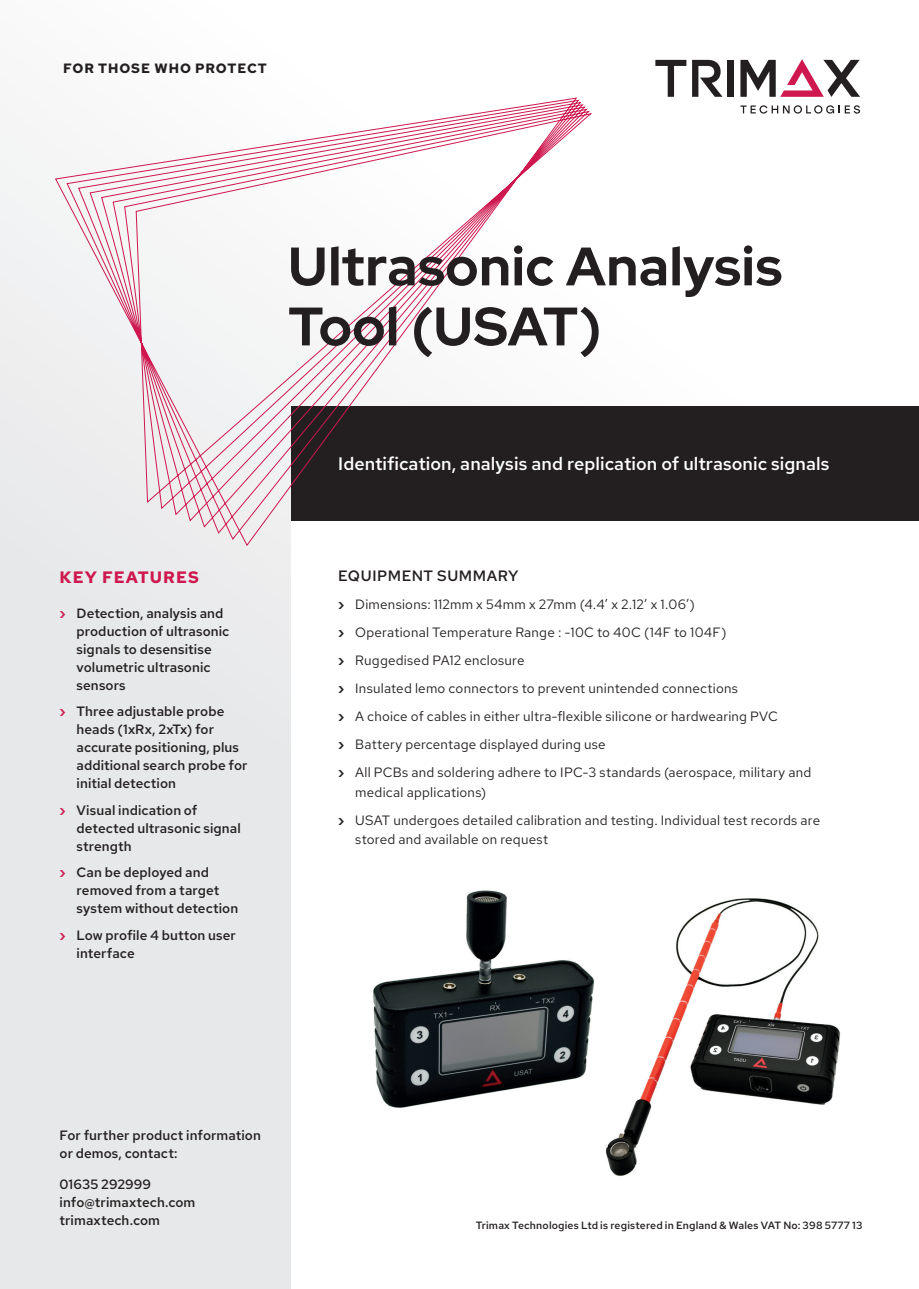
<style>
.page{position:relative;width:919px;height:1289px;background:#fff}
.page>*{position:absolute;margin:0;border:0;box-sizing:border-box;transform-origin:0 0}
.t1{font:300 54px/60px "Red Hat Display";letter-spacing:.01em;color:#231f20}
.t2{font:500 18px "Red Hat Text";letter-spacing:.005em;color:#fff}
.t3{font:700 16.5px "Red Hat Text";letter-spacing:.065em;color:#ce184f}
.t4{font:500 15px "Red Hat Text";letter-spacing:.04em;color:#231f20}
.t5{font:13.5px/28px "Red Hat Text";letter-spacing:.015em;color:#231f20}
.t6{font:500 13.5px/18px "Red Hat Text";letter-spacing:.005em;color:#231f20}
.t7{font:700 13.5px "Red Hat Text";letter-spacing:.065em;color:#231f20}
.t8{font:500 10.5px "Red Hat Text";letter-spacing:.015em;color:#231f20}
.s1{font-weight:700;color:#ce184f}
.s2{font-weight:700}
</style>
<div class="page">
<div style="left:0;top:0;width:918px;height:1288px;background:linear-gradient(to right,#ebecec,#fff)"></div>
<div style="left:291px;top:422px;width:627px;height:866px;background:#fff"></div>
<svg style="left:740px;top:105px;width:120px;height:9px"></svg>
<svg style="left:655px;top:60px;width:31px;height:37px"></svg>
<svg style="left:692px;top:60px;width:30px;height:37px"></svg>
<div style="left:727px;top:60px;width:6px;height:37px;background:#231f20"></div>
<svg style="left:740px;top:59px;width:120px;height:38px"></svg>
<div style="left:291px;top:406px;width:627px;height:115px;background:#231f20"></div>
<svg style="left:55px;top:97px;width:536px;height:449px"></svg>
<img style="left:373px;top:890px;width:221px;height:218px">
<img style="left:605px;top:898px;width:236px;height:278px">
<p class="t7" style="left:63px;top:60px;width:205px">FOR THOSE WHO PROTECT</p>
<p class="t3" style="left:60px;top:566px;width:141px">KEY FEATURES</p>
<p class="t6" style="left:77px;top:603px;width:154px;text-indent:-17px"><span class="s1">›</span> Detection, analysis and production of ultrasonic signals to desensitise volumetric ultrasonic sensors</p>
<p class="t6" style="left:77px;top:702px;width:172px;text-indent:-17px"><span class="s1">›</span> Three adjustable probe heads (1xRx, 2xTx) for accurate positioning, plus additional search probe for initial detection</p>
<p class="t6" style="left:77px;top:800px;width:166px;text-indent:-17px"><span class="s1">›</span> Visual indication of detected ultrasonic signal strength</p>
<p class="t6" style="left:77px;top:863px;width:163px;text-indent:-17px"><span class="s1">›</span> Can be deployed and removed from a target system without detection</p>
<p class="t6" style="left:77px;top:925px;width:161px;text-indent:-17px"><span class="s1">›</span> Low profile 4 button user interface</p>
<h1 class="t1" style="left:288px;top:235px;width:495px">Ultrasonic Analysis<br>Tool (USAT)</h1>
<h2 class="t2" style="left:338px;top:452px;width:493px">Identification, analysis and replication of ultrasonic signals</h2>
<p class="t4" style="left:338px;top:566px;width:182px">EQUIPMENT SUMMARY</p>
<p class="t5" style="left:338px;top:590px;width:474px"><span class="s2">›</span> Dimensions: 112mm x 54mm x 27mm (4.4’ x 2.12’ x 1.06’)<br><span class="s2">›</span> Operational Temperature Range : -10C to 40C (14F to 104F)<br><span class="s2">›</span> Ruggedised PA12 enclosure<br><span class="s2">›</span> Insulated lemo connectors to prevent unintended connections<br><span class="s2">›</span> A choice of cables in either ultra-flexible silicone or hardwearing PVC<br><span class="s2">›</span> Battery percentage displayed during use<br><span class="s2">›</span> All PCBs and soldering adhere to IPC-3 standards (aerospace, military and</p>
<p class="t5" style="left:338px;top:777px;width:483px;text-indent:17px">medical applications)<br><span class="s2">›</span> USAT undergoes detailed calibration and testing. Individual test records are</p>
<p class="t5" style="left:355px;top:825px;width:194px">stored and available on request</p>
<p class="t6" style="left:60px;top:1125px;width:203px">For further product information or demos, contact:</p>
<p class="t6" style="left:60px;top:1174px;width:137px">01635 292999 info@trimaxtech.com trimaxtech.com</p>
<p class="t8" style="left:475px;top:1218px;width:388px">Trimax Technologies Ltd is registered in England &amp; Wales VAT No: 398 5777 13</p>
</div>
